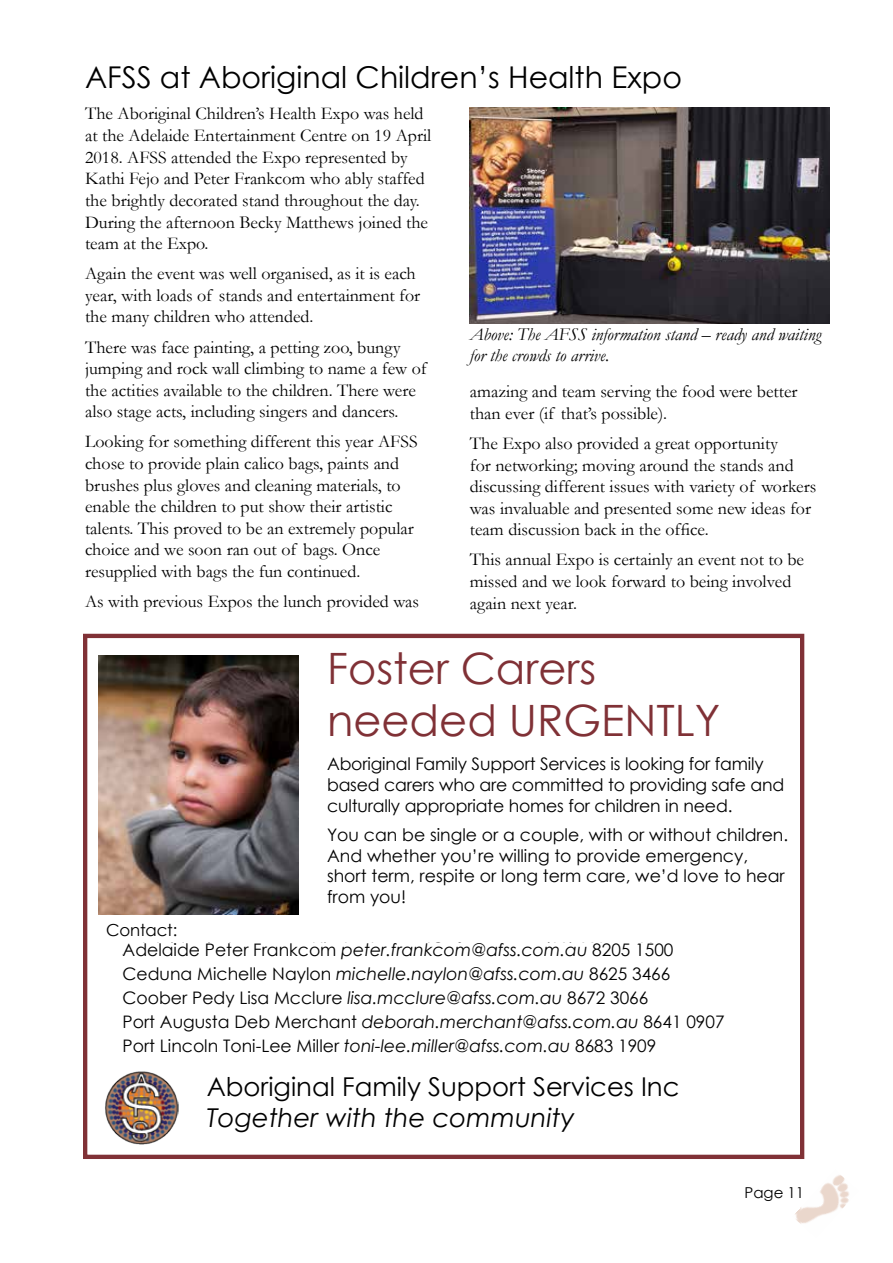
<style>
.page{position:relative;width:893px;height:1263px;background:#fff}
.page>*{position:absolute;margin:0;border:0;box-sizing:border-box;transform-origin:0 0}
.t1{font:43.2px/51.9px "Century Gothic";color:#803136}
.t2{font:30px "Century Gothic";color:#000}
.t3{font:25.95px "Century Gothic";color:#000}
.t4{font:italic 25.95px "Century Gothic";color:#000}
.t5{font:18px/21.6px "Garamond";color:#000}
.t6{font:italic 18px/21.6px "Garamond";color:#000}
.t7{font:17.25px/20.7px "Century Gothic";color:#000}
.t8{font:16.5px/24px "Century Gothic";letter-spacing:-.01em;color:#000}
.t9{font:15px "Century Gothic";color:#000}
.s1{font-style:italic}
</style>
<div class="page">
<img style="left:795px;top:1175px;width:54px;height:49px">
<div style="left:83px;top:634px;width:721px;height:525px;border:4px solid #803136"></div>
<img style="left:105px;top:1071px;width:74px;height:73px">
<img style="left:99px;top:655px;width:199px;height:259px">
<img style="left:469px;top:108px;width:360px;height:215px">
<h2 class="t2" style="left:85px;top:56px;width:598px">AFSS at Aboriginal Children’s Health Expo</h2>
<p class="t5" style="left:85px;top:103px;width:348px">The Aboriginal Children’s Health Expo was held at the Adelaide Entertainment Centre on 19 April 2018. AFSS attended the Expo represented by Kathi Fejo and Peter Frankcom who ably staffed the brightly decorated stand throughout the day.<br>During the afternoon Becky Matthews joined the team at the Expo.</p>
<p class="t5" style="left:85px;top:262px;width:337px">Again the event was well organised, as it is each year, with loads of stands and entertainment for the many children who attended.</p>
<p class="t5" style="left:85px;top:336px;width:343px">There was face painting, a petting zoo, bungy jumping and rock wall climbing to name a few of the actities available to the children. There were also stage acts, including singers and dancers.</p>
<p class="t5" style="left:85px;top:430px;width:334px">Looking for something different this year AFSS chose to provide plain calico bags, paints and brushes plus gloves and cleaning materials, to enable the children to put show their artistic talents. This proved to be an extremely popular choice and we soon ran out of bags. Once resupplied with bags the fun continued.</p>
<p class="t5" style="left:85px;top:590px;width:335px">As with previous Expos the lunch provided was</p>
<p class="t6" style="left:470px;top:323px;width:353px">Above: The AFSS information stand – ready and waiting for the crowds to arrive.</p>
<p class="t5" style="left:470px;top:380px;width:329px">amazing and team serving the food were better than ever (if that’s possible).</p>
<p class="t5" style="left:470px;top:432px;width:348px">The Expo also provided a great opportunity<br>for networking; moving around the stands and discussing different issues with variety of workers was invaluable and presented some new ideas for team discussion back in the office.</p>
<p class="t5" style="left:470px;top:548px;width:336px">This annual Expo is certainly an event not to be missed and we look forward to being involved again next year.</p>
<h1 class="t1" style="left:327px;top:642px;width:395px">Foster Carers needed URGENTLY</h1>
<p class="t7" style="left:327px;top:753px;width:459px">Aboriginal Family Support Services is looking for family based carers who are committed to providing safe and culturally appropriate homes for children in need.</p>
<p class="t7" style="left:327px;top:824px;width:463px">You can be single or a couple, with or without children.<br>And whether you’re willing to provide emergency, short term, respite or long term care, we’d love to hear from you!</p>
<p class="t8" style="left:122px;top:919px;width:535px;line-height:20px;text-indent:-16px">Contact:<br>Adelaide Linda Dorward linda.dorward@afss.com.au (08) 8205 1500</p>
<p class="t8" style="left:122px;top:961px;width:585px">Ceduna Michelle Naylon michelle.naylon@afss.com.au (08) 8625 3466<br>Coober Pedy Susie Crisa susie.crisa@afss.com.au (08) 8672 3066<br>Port Augusta Cara-Lee Mullen caralee.mullen@afss.com.au (08) 8641 0907<br>Port Lincoln Lee Sutcliffe lee.sutcliffe@afss.com.au (08) 8683 1909</p>
<p class="t7" style="left:123px;top:937px;width:603px;line-height:24px">Adelaide Peter Frankcom <span class="s1">peter.frankcom@afss.com.au</span> 8205 1500<br>Ceduna Michelle Naylon <span class="s1">michelle.naylon@afss.com.au</span> 8625 3466<br>Coober Pedy Lisa Mcclure <span class="s1">lisa.mcclure@afss.com.au</span> 8672 3066<br>Port Augusta Deb Merchant <span class="s1">deborah.merchant@afss.com.au</span> 8641 0907<br>Port Lincoln Toni-Lee Miller <span class="s1">toni-lee.miller@afss.com.au</span> 8683 1909</p>
<h3 class="t3" style="left:207px;top:1069px;width:474px">Aboriginal Family Support Services Inc</h3>
<h3 class="t4" style="left:207px;top:1100px;width:369px">Together with the community</h3>
<p class="t9" style="left:744px;top:1182px;width:61px">Page 11</p>
</div>
